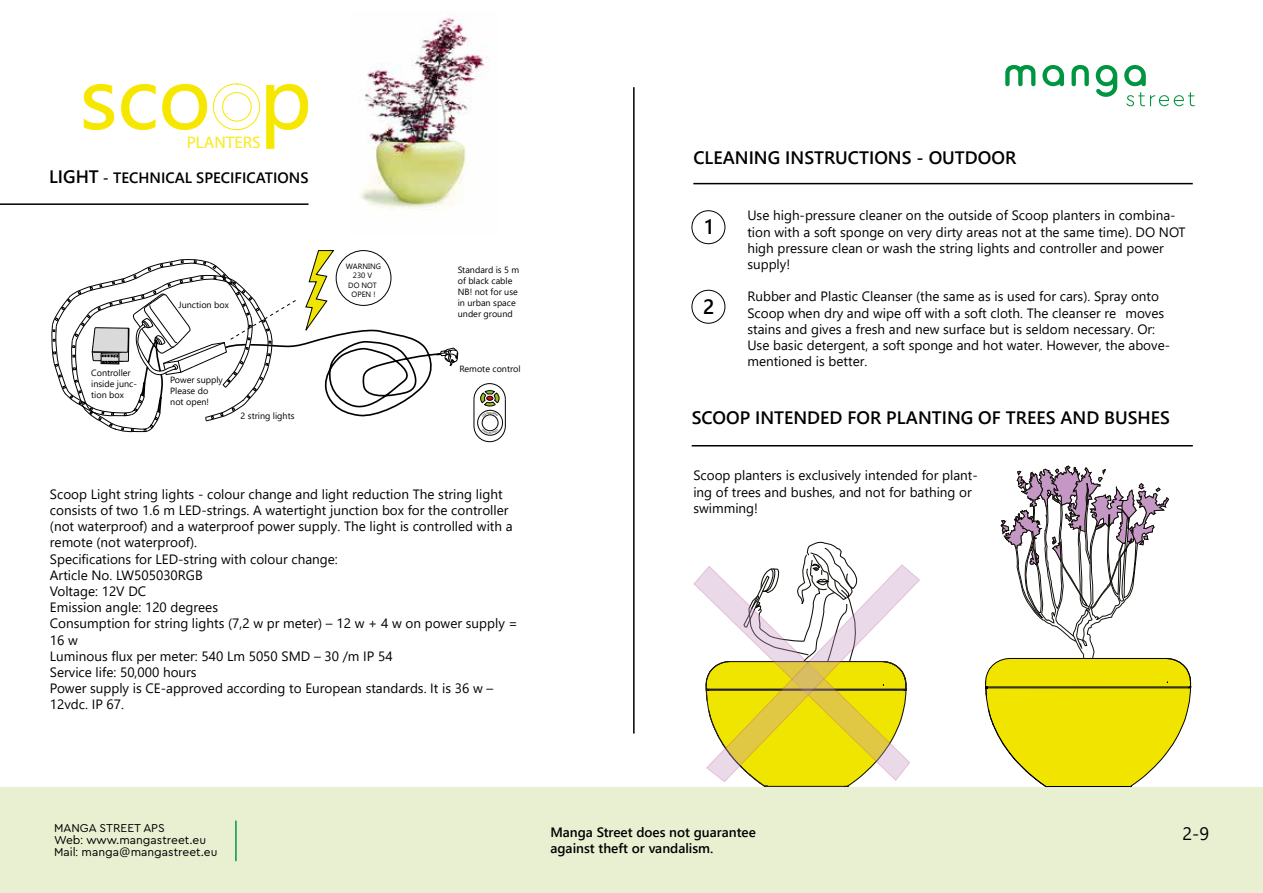
<style>
.page{position:relative;width:1263px;height:893px;background:#fff}
.page>*{position:absolute;margin:0;border:0;box-sizing:border-box;transform-origin:0 0}
.t1{font:86.1px "Segoe UI";color:#f5e700}
.t2{font:600 20.7px "Segoe UI";color:#000}
.t3{font:600 18px "Segoe UI";color:#000}
.t4{font:18px "Segoe UI";color:#000}
.t5{font:16.8px "Myriad Pro";color:#f8e800}
.t6{font:600 15px "Segoe UI";color:#000}
.t7{font:13.5px/16.2px "Segoe UI";color:#000}
.t8{font:600 13.5px/16.2px "Segoe UI";color:#000}
.t9{font:12px/12px "Cera Round Pro DEMO";color:#000}
.t10{font:9px/10.8px "Segoe UI";color:#000}
.t11{font:7.65px/9.1px "Segoe UI";color:#000;text-align:center}
.s1{font-size:18px}
.s2{font-family:"Segoe UI"}
</style>
<div class="page">
<div style="left:0;top:787px;width:1263px;height:106px;background:#e9f0d2"></div>
<hr style="left:235px;top:821px;width:2px;height:40px;background:#009742">
<hr style="left:633px;top:87px;width:2px;height:646px;background:#000">
<svg style="left:758px;top:541px;width:97px;height:246px"></svg>
<svg style="left:693px;top:569px;width:13px;height:124px"></svg>
<svg style="left:706px;top:564px;width:214px;height:218px"></svg>
<hr style="left:692px;top:445px;width:501px;height:1px;background:#000">
<hr style="left:693px;top:183px;width:500px;height:1px;background:#000">
<svg style="left:52px;top:250px;width:406px;height:182px"></svg>
<svg style="left:84px;top:84px;width:30px;height:46px"></svg>
<svg style="left:121px;top:84px;width:35px;height:46px"></svg>
<svg style="left:162px;top:84px;width:45px;height:46px"></svg>
<svg style="left:266px;top:84px;width:42px;height:65px"></svg>
<svg style="left:213px;top:83px;width:47px;height:47px"></svg>
<svg style="left:985px;top:465px;width:206px;height:322px"></svg>
<div style="left:692px;top:210px;width:33px;height:34px;border:1px solid #000;border-radius:50%"></div>
<div style="left:692px;top:290px;width:33px;height:33px;border:1px solid #000;border-radius:50%"></div>
<hr style="left:0;top:203px;width:308px;height:2px;background:#000">
<svg style="left:1071px;top:65px;width:18px;height:21px"></svg>
<svg style="left:1042px;top:65px;width:22px;height:21px"></svg>
<svg style="left:1126px;top:92px;width:69px;height:14px"></svg>
<svg style="left:1005px;top:65px;width:30px;height:21px"></svg>
<svg style="left:1124px;top:65px;width:22px;height:21px"></svg>
<svg style="left:1096px;top:65px;width:21px;height:32px"></svg>
<img style="left:360px;top:17px;width:128px;height:194px">
<svg style="left:474px;top:383px;width:32px;height:59px"></svg>
<h1 class="t1" style="left:80px;top:17px;width:234px">sco p</h1>
<p class="t5" style="left:186px;top:132px;width:76px">PLANTERS</p>
<p class="t6" style="left:49px;top:164px;width:261px"><span class="s1">LIGHT</span> - TECHNICAL SPECIFICATIONS</p>
<p class="t10" style="left:91px;top:367px;width:47px">Controller inside junc&shy;tion box</p>
<p class="t10" style="left:179px;top:299px;width:52px">Junction box</p>
<p class="t10" style="left:170px;top:374px;width:54px">Power supply<br>Please do not open!</p>
<p class="t10" style="left:241px;top:410px;width:55px">2 string lights</p>
<p class="t11" style="left:346px;top:262px;width:37px">WARNING<br>230 V<br>DO NOT<br>OPEN !</p>
<p class="t10" style="left:458px;top:264px;width:63px">Standard is 5 m of black cable<br>NB! not for use in urban space under ground</p>
<p class="t10" style="left:459px;top:362px;width:63px">Remote control</p>
<p class="t7" style="left:50px;top:485px;width:469px">Scoop Light string lights - colour change and light reduction The string light consists of two 1.6 m LED-strings. A watertight junction box for the controller (not waterproof) and a waterproof power supply. The light is controlled with a remote (not waterproof).<br>Specifications for LED-string with colour change:<br>Article No. LW505030RGB<br>Voltage: 12V DC<br>Emission angle: 120 degrees<br>Consumption for string lights (7,2 w pr meter) – 12 w + 4 w on power supply = 16 w<br>Luminous flux per meter: 540 Lm 5050 SMD – 30 /m IP 54<br>Service life: 50,000 hours<br>Power supply is CE-approved according to European standards. It is 36 w – 12vdc. IP 67.</p>
<h3 class="t3" style="left:693px;top:140px;width:324px">CLEANING INSTRUCTIONS - OUTDOOR</h3>
<h2 class="t2" style="left:705px;top:207px;width:10px">1</h2>
<h2 class="t2" style="left:703px;top:287px;width:13px">2</h2>
<p class="t7" style="left:747px;top:206px;width:440px">Use high-pressure cleaner on the outside of Scoop planters in combina&shy;tion with a soft sponge on very dirty areas not at the same time). DO NOT high pressure clean or wash the string lights and controller and power supply!</p>
<p class="t7" style="left:747px;top:287px;width:424px">Rubber and Plastic Cleanser (the same as is used for cars). Spray onto Scoop when dry and wipe off with a soft cloth. The cleanser re moves stains and gives a fresh and new surface but is seldom necessary. Or:<br>Use basic detergent, a soft sponge and hot water. However, the above&shy;mentioned is better.</p>
<h3 class="t3" style="left:692px;top:401px;width:480px">SCOOP INTENDED FOR PLANTING OF TREES AND BUSHES</h3>
<p class="t7" style="left:693px;top:466px;width:286px">Scoop planters is exclusively intended for plant&shy;ing of trees and bushes, and not for bathing or swimming!</p>
<p class="t9" style="left:54px;top:823px;width:165px">MANGA STREET APS<br>Web<span class="s2">:</span> www.mangastreet.eu<br>Mail<span class="s2">:</span> manga<span class="s2">@</span>mangastreet.eu</p>
<p class="t8" style="left:550px;top:823px;width:207px">Manga Street does not guarantee against theft or vandalism.</p>
<h3 class="t4" style="left:1182px;top:817px;width:28px">2-9</h3>
</div>
